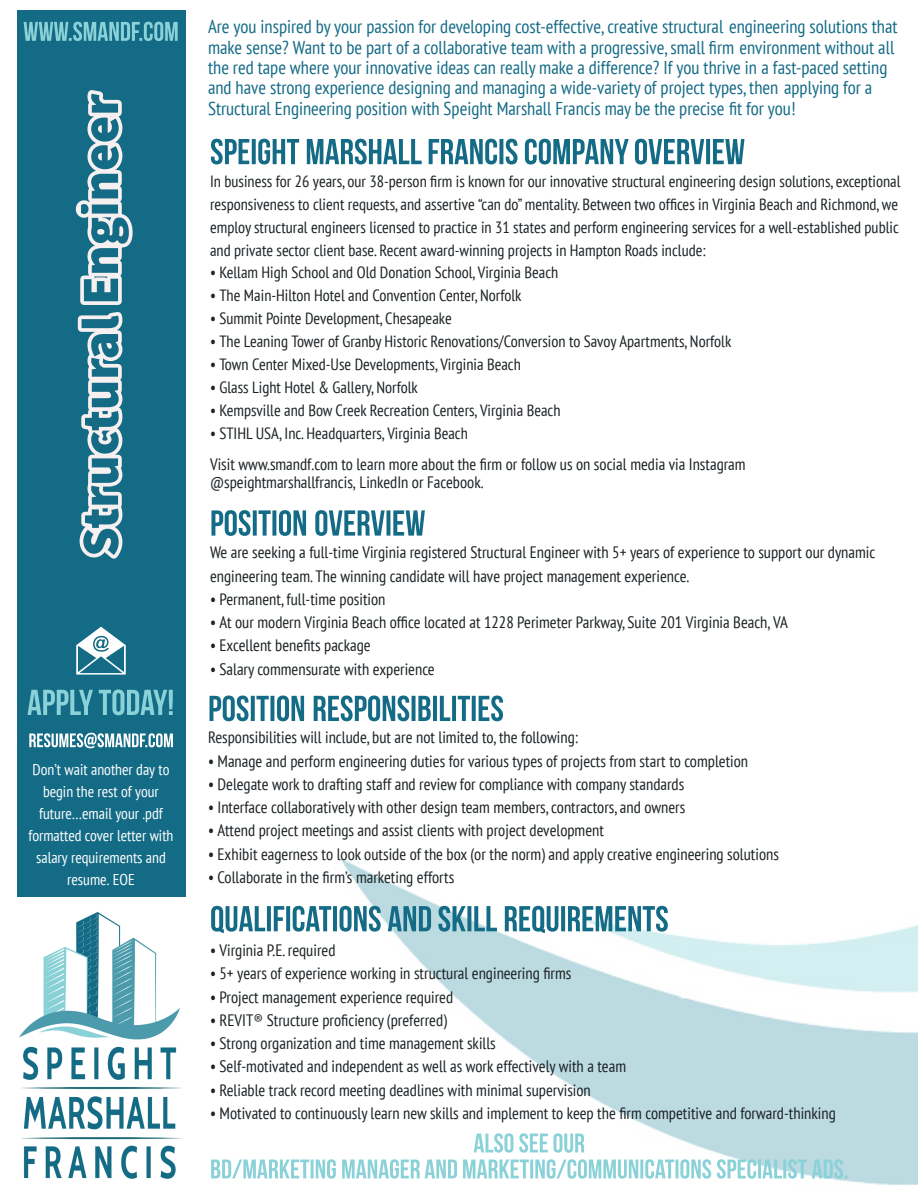
<style>
.page{position:relative;width:918px;height:1188px;background:#fff}
.page>*{position:absolute;margin:0;border:0;box-sizing:border-box;transform-origin:0 0}
.t1{font:condensed 18.6px/20.4px "PT Sans";color:#146b86}
.t2{font:condensed 16.5px/18.1px "PT Sans";color:#1b2124}
.t3{font:condensed 16.2px/23px "PT Sans";color:#1b2124;text-align:justify}
.t4{font:condensed 15.6px/22px "PT Sans";color:#fff;text-align:center}
</style>
<div class="page">
<div style="left:17px;top:10px;width:168px;height:886px;background:#146b86"></div>
<img style="left:341px;top:858px;width:577px;height:327px">
<svg style="left:75px;top:90px;width:58px;height:469px"></svg>
<svg style="left:24px;top:22px;width:154px;height:19px"></svg>
<svg style="left:474px;top:1133px;width:39px;height:20px"></svg>
<svg style="left:519px;top:1133px;width:65px;height:20px"></svg>
<svg style="left:211px;top:1159px;width:125px;height:20px"></svg>
<svg style="left:342px;top:1159px;width:115px;height:20px"></svg>
<svg style="left:463px;top:1159px;width:248px;height:20px"></svg>
<svg style="left:717px;top:1159px;width:131px;height:20px"></svg>
<svg style="left:211px;top:139px;width:88px;height:25px"></svg>
<svg style="left:307px;top:139px;width:115px;height:25px"></svg>
<svg style="left:429px;top:139px;width:88px;height:25px"></svg>
<svg style="left:525px;top:139px;width:104px;height:25px"></svg>
<svg style="left:635px;top:139px;width:110px;height:25px"></svg>
<svg style="left:211px;top:510px;width:95px;height:26px"></svg>
<svg style="left:315px;top:510px;width:110px;height:26px"></svg>
<svg style="left:210px;top:696px;width:94px;height:25px"></svg>
<svg style="left:314px;top:696px;width:189px;height:25px"></svg>
<svg style="left:211px;top:906px;width:170px;height:27px"></svg>
<svg style="left:388px;top:906px;width:43px;height:25px"></svg>
<svg style="left:438px;top:906px;width:59px;height:26px"></svg>
<svg style="left:505px;top:906px;width:163px;height:27px"></svg>
<svg style="left:27px;top:690px;width:66px;height:25px"></svg>
<svg style="left:99px;top:689px;width:74px;height:26px"></svg>
<svg style="left:29px;top:733px;width:144px;height:15px"></svg>
<img style="left:19px;top:912px;width:163px;height:266px">
<svg style="left:76px;top:627px;width:50px;height:48px"></svg>
<p class="t4" style="left:33px;top:758px;width:138px">Don’t wait another day to begin the rest of your</p>
<p class="t4" style="left:39px;top:802px;width:125px">future…email your .pdf</p>
<p class="t4" style="left:28px;top:824px;width:147px">formatted cover letter with</p>
<p class="t4" style="left:36px;top:846px;width:131px">salary requirements and</p>
<p class="t4" style="left:67px;top:868px;width:69px">resume. EOE</p>
<p class="t1" style="left:208px;top:16px;width:691px">Are you inspired by your passion for developing cost-effective, creative structural engineering solutions that make sense? Want to be part of a collaborative team with a progressive, small firm environment without all the red tape where your innovative ideas can really make a difference? If you thrive in a fast-paced setting and have strong experience designing and managing a wide-variety of project types, then applying for a Structural Engineering position with Speight Marshall Francis may be the precise fit for you!</p>
<p class="t3" style="left:210px;top:169px;width:692px">In business for 26 years, our 38-person firm is known for our innovative structural engineering design solutions, exceptional</p>
<p class="t3" style="left:210px;top:192px;width:690px">responsiveness to client requests, and assertive “can do” mentality. Between two offices in Virginia Beach and Richmond, we employ structural engineers licensed to practice in 31 states and perform engineering services for a well-established public and private sector client base. Recent award-winning projects in Hampton Roads include:</p>
<p class="t3" style="left:210px;top:261px;width:350px">• Kellam High School and Old Donation School, Virginia Beach</p>
<p class="t3" style="left:210px;top:284px;width:313px">• The Main-Hilton Hotel and Convention Center, Norfolk</p>
<p class="t3" style="left:210px;top:307px;width:243px">• Summit Pointe Development, Chesapeake</p>
<p class="t3" style="left:210px;top:330px;width:523px">• The Leaning Tower of Granby Historic Renovations/Conversion to Savoy Apartments, Norfolk</p>
<p class="t3" style="left:210px;top:353px;width:312px">• Town Center Mixed-Use Developments, Virginia Beach</p>
<p class="t3" style="left:210px;top:375px;width:209px">• Glass Light Hotel &amp; Gallery, Norfolk</p>
<p class="t3" style="left:210px;top:398px;width:352px">• Kempsville and Bow Creek Recreation Centers, Virginia Beach</p>
<p class="t3" style="left:210px;top:421px;width:259px">• STIHL USA, Inc. Headquarters, Virginia Beach</p>
<p class="t2" style="left:210px;top:455px;width:537px">Visit www.smandf.com to learn more about the firm or follow us on social media via Instagram @speightmarshallfrancis, LinkedIn or Facebook.</p>
<p class="t2" style="left:210px;top:543px;width:667px">We are seeking a full-time Virginia registered Structural Engineer with 5+ years of experience to support our dynamic</p>
<p class="t2" style="left:210px;top:590px;width:177px">• Permanent, full-time position</p>
<p class="t2" style="left:210px;top:613px;width:579px">• At our modern Virginia Beach office located at 1228 Perimeter Parkway, Suite 201 Virginia Beach, VA</p>
<p class="t2" style="left:210px;top:636px;width:162px">• Excellent benefits package</p>
<p class="t2" style="left:210px;top:659px;width:226px">• Salary commensurate with experience</p>
<p class="t2" style="left:210px;top:566px;width:481px">engineering team. The winning candidate will have project management experience.</p>
<p class="t2" style="left:208px;top:728px;width:372px">Responsibilities will include, but are not limited to, the following:</p>
<p class="t2" style="left:208px;top:751px;width:542px">• Manage and perform engineering duties for various types of projects from start to completion</p>
<p class="t2" style="left:208px;top:775px;width:478px">• Delegate work to drafting staff and review for compliance with company standards</p>
<p class="t2" style="left:208px;top:798px;width:479px">• Interface collaboratively with other design team members, contractors, and owners</p>
<p class="t2" style="left:208px;top:821px;width:397px">• Attend project meetings and assist clients with project development</p>
<p class="t2" style="left:208px;top:844px;width:572px">• Exhibit eagerness to look outside of the box (or the norm) and apply creative engineering solutions</p>
<p class="t2" style="left:208px;top:868px;width:248px">• Collaborate in the firm’s marketing efforts</p>
<p class="t2" style="left:210px;top:941px;width:127px">• Virginia P.E. required</p>
<p class="t2" style="left:210px;top:964px;width:363px">• 5+ years of experience working in structural engineering firms</p>
<p class="t2" style="left:210px;top:987px;width:245px">• Project management experience required</p>
<p class="t2" style="left:210px;top:1011px;width:239px">• REVIT® Structure proficiency (preferred)</p>
<p class="t2" style="left:210px;top:1034px;width:287px">• Strong organization and time management skills</p>
<p class="t2" style="left:210px;top:1057px;width:418px">• Self-motivated and independent as well as work effectively with a team</p>
<p class="t2" style="left:210px;top:1080px;width:382px">• Reliable track record meeting deadlines with minimal supervision</p>
<p class="t2" style="left:210px;top:1104px;width:627px">• Motivated to continuously learn new skills and implement to keep the firm competitive and forward-thinking</p>
</div>
